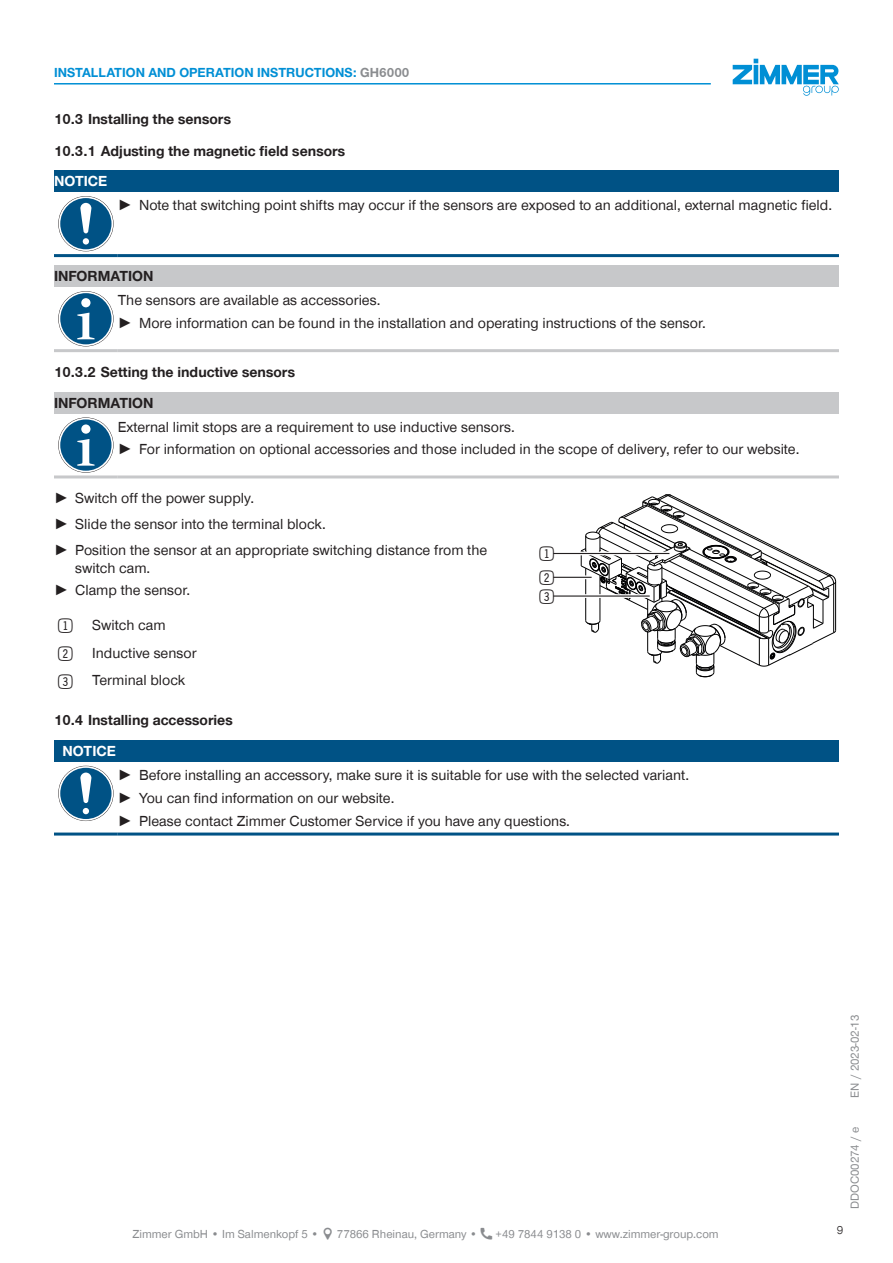
<style>
.page{position:relative;width:893px;height:1263px;background:#fff}
.page>*{position:absolute;margin:0;border:0;box-sizing:border-box;transform-origin:0 0}
.CB_AF_TD-Tabelle-lin{font:24px/23.9px "Double Digits Super Square";color:#231f20}
.CB_AF_TD-Text{font:15px/18px "Zimmer Group Sans Global";color:#231f20}
.CB_AF_TD-Signalwort{font:700 15px "Zimmer Group Sans Global";color:#231f20}
.CB_AF_TD-Tabelle-lin-2{font:15px "Zimmer Group Sans Global";color:#231f20}
.CB_AF_TD-Signalwort-2{font:700 15px "Zimmer Group Sans Global";color:#fff}
.CB_AF_TD-Kopfzeile{font:700 13.5px "Zimmer Group Sans Global";color:#008fd5}
.CB_AF_TD-Fusszeile{font:12px "Zimmer Group Sans Global";color:#8a8c8f}
.CB_AF_TD-Seitenrand{font:12px "Zimmer Group Sans";color:#8a8c8f}
.CB_AF_Seitenzahl_rec{font:300 12px "Zimmer Group Sans";color:#231f20}
.s1{color:#8a8c8f}
.s2{font-family:"Zimmer Group Sans"}
</style>
<div class="page">
<svg style="left:733px;top:59px;width:106px;height:37px"></svg>
<div style="left:54px;top:171px;width:785px;height:21px;background:#005285"></div>
<hr style="left:54px;top:254px;width:64px;height:3px;background:#005285">
<hr style="left:118px;top:254px;width:721px;height:3px;background:#005285">
<svg style="left:58px;top:196px;width:56px;height:55px"></svg>
<svg style="left:59px;top:196px;width:54px;height:55px"></svg>
<div style="left:60px;top:198px;width:52px;height:51px;background:#005285;border-radius:50%"></div>
<div style="left:83px;top:238px;width:6px;height:7px;background:#fff;border-radius:50%"></div>
<svg style="left:80px;top:203px;width:11px;height:30px"></svg>
<div style="left:54px;top:266px;width:785px;height:21px;background:#c7c8ca"></div>
<hr style="left:54px;top:349px;width:64px;height:3px;background:#c7c8ca">
<hr style="left:118px;top:349px;width:721px;height:3px;background:#c7c8ca">
<svg style="left:58px;top:291px;width:56px;height:55px"></svg>
<svg style="left:59px;top:291px;width:54px;height:55px"></svg>
<div style="left:60px;top:293px;width:52px;height:51px;background:#005285;border-radius:50%"></div>
<svg style="left:77px;top:313px;width:18px;height:26px"></svg>
<div style="left:81px;top:298px;width:9px;height:9px;background:#fff;border-radius:50%"></div>
<div style="left:54px;top:392px;width:785px;height:21px;background:#c7c8ca"></div>
<hr style="left:54px;top:475px;width:64px;height:3px;background:#c7c8ca">
<hr style="left:118px;top:475px;width:721px;height:3px;background:#c7c8ca">
<svg style="left:58px;top:417px;width:56px;height:56px"></svg>
<svg style="left:59px;top:418px;width:54px;height:54px"></svg>
<div style="left:60px;top:419px;width:52px;height:52px;background:#005285;border-radius:50%"></div>
<svg style="left:77px;top:439px;width:18px;height:27px"></svg>
<div style="left:81px;top:424px;width:9px;height:10px;background:#fff;border-radius:50%"></div>
<svg style="left:580px;top:494px;width:256px;height:183px"></svg>
<hr style="left:553px;top:552px;width:116px;height:3px;background:#fff">
<hr style="left:553px;top:553px;width:116px;height:1px;background:#231f20">
<svg style="left:553px;top:575px;width:39px;height:4px"></svg>
<hr style="left:553px;top:577px;width:39px;height:1px;background:#231f20">
<hr style="left:553px;top:594px;width:97px;height:4px;background:#fff">
<hr style="left:553px;top:595px;width:97px;height:2px;background:#231f20">
<div style="left:54px;top:740px;width:785px;height:21px;background:#005285"></div>
<hr style="left:54px;top:832px;width:64px;height:3px;background:#005285">
<hr style="left:118px;top:832px;width:721px;height:3px;background:#005285">
<svg style="left:58px;top:766px;width:56px;height:55px"></svg>
<svg style="left:59px;top:766px;width:54px;height:55px"></svg>
<div style="left:60px;top:768px;width:52px;height:51px;background:#005285;border-radius:50%"></div>
<svg style="left:80px;top:772px;width:11px;height:42px"></svg>
<hr style="left:54px;top:83px;width:657px;height:2px;background:#008fd5">
<p class="CB_AF_TD-Kopfzeile" style="left:54px;top:65px;width:357px">INSTALLATION AND OPERATION INSTRUCTIONS: <span class="s1">GH6000</span></p>
<p class="CB_AF_TD-Signalwort" style="left:54px;top:110px;width:179px">10.3 Installing the sensors</p>
<p class="CB_AF_TD-Signalwort" style="left:54px;top:142px;width:293px">10.3.1 Adjusting the magnetic field sensors</p>
<p class="CB_AF_TD-Signalwort-2" style="left:54px;top:172px;width:55px">NOTICE</p>
<p class="CB_AF_TD-Text" style="left:118px;top:196px;width:716px"><span class="s2">►</span> Note that switching point shifts may occur if the sensors are exposed to an additional, external magnetic field.</p>
<p class="CB_AF_TD-Signalwort" style="left:54px;top:267px;width:101px">INFORMATION</p>
<p class="CB_AF_TD-Text" style="left:118px;top:291px;width:264px">The sensors are available as accessories.</p>
<p class="CB_AF_TD-Text" style="left:118px;top:314px;width:590px"><span class="s2">►</span> More information can be found in the installation and operating instructions of the sensor.</p>
<p class="CB_AF_TD-Signalwort" style="left:54px;top:363px;width:243px">10.3.2 Setting the inductive sensors</p>
<p class="CB_AF_TD-Signalwort" style="left:54px;top:394px;width:101px">INFORMATION</p>
<p class="CB_AF_TD-Text" style="left:118px;top:417px;width:399px">External limit stops are a requirement to use inductive sensors.</p>
<p class="CB_AF_TD-Text" style="left:118px;top:440px;width:683px"><span class="s2">►</span> For information on optional accessories and those included in the scope of delivery, refer to our website.</p>
<p class="CB_AF_TD-Text" style="left:54px;top:489px;width:202px"><span class="s2">►</span> Switch off the power supply.</p>
<p class="CB_AF_TD-Text" style="left:54px;top:515px;width:273px"><span class="s2">►</span> Slide the sensor into the terminal block.</p>
<p class="CB_AF_TD-Text" style="left:75px;top:540px;width:413px;text-indent:-21px"><span class="s2">►</span> Position the sensor at an appropriate switching distance from the switch cam.</p>
<p class="CB_AF_TD-Text" style="left:54px;top:581px;width:138px"><span class="s2">►</span> Clamp the sensor.</p>
<p class="CB_AF_TD-Tabelle-lin" style="left:58px;top:612px;width:20px">1</p>
<p class="CB_AF_TD-Tabelle-lin-2" style="left:92px;top:616px;width:75px">Switch cam</p>
<p class="CB_AF_TD-Tabelle-lin" style="left:58px;top:640px;width:20px">2</p>
<p class="CB_AF_TD-Tabelle-lin-2" style="left:92px;top:644px;width:106px">Inductive sensor</p>
<p class="CB_AF_TD-Tabelle-lin" style="left:58px;top:668px;width:20px">3</p>
<p class="CB_AF_TD-Tabelle-lin-2" style="left:92px;top:671px;width:95px">Terminal block</p>
<p class="CB_AF_TD-Signalwort" style="left:54px;top:711px;width:180px">10.4 Installing accessories</p>
<p class="CB_AF_TD-Signalwort-2" style="left:63px;top:742px;width:55px">NOTICE</p>
<p class="CB_AF_TD-Text" style="left:118px;top:766px;width:573px"><span class="s2">►</span> Before installing an accessory, make sure it is suitable for use with the selected variant.</p>
<p class="CB_AF_TD-Text" style="left:118px;top:789px;width:278px"><span class="s2">►</span> You can find information on our website.</p>
<p class="CB_AF_TD-Text" style="left:118px;top:811px;width:454px"><span class="s2">►</span> Please contact Zimmer Customer Service if you have any questions.</p>
<p class="CB_AF_TD-Tabelle-lin" style="left:539px;top:540px;width:20px">1<br>2</p>
<p class="CB_AF_TD-Tabelle-lin" style="left:539px;top:583px;width:20px">3</p>
<p class="CB_AF_TD-Fusszeile" style="left:132px;top:1227px;width:188px">Zimmer GmbH • Im Salmenkopf 5 •</p>
<p class="CB_AF_TD-Fusszeile" style="left:337px;top:1227px;width:142px">77866 Rheinau, Germany •</p>
<p class="CB_AF_TD-Fusszeile" style="left:496px;top:1227px;width:225px">+49 7844 9138 0 • www.zimmer-group.com</p>
<p class="CB_AF_TD-Seitenrand" style="left:847px;top:1097px;width:84px;rotate:-90deg">EN / 2023-02-13</p>
<p class="CB_AF_TD-Seitenrand" style="left:847px;top:1209px;width:83px;rotate:-90deg">DDOC00274 / e</p>
<p class="CB_AF_Seitenzahl_rec" style="left:837px;top:1222px;width:8px">9</p>
</div>
